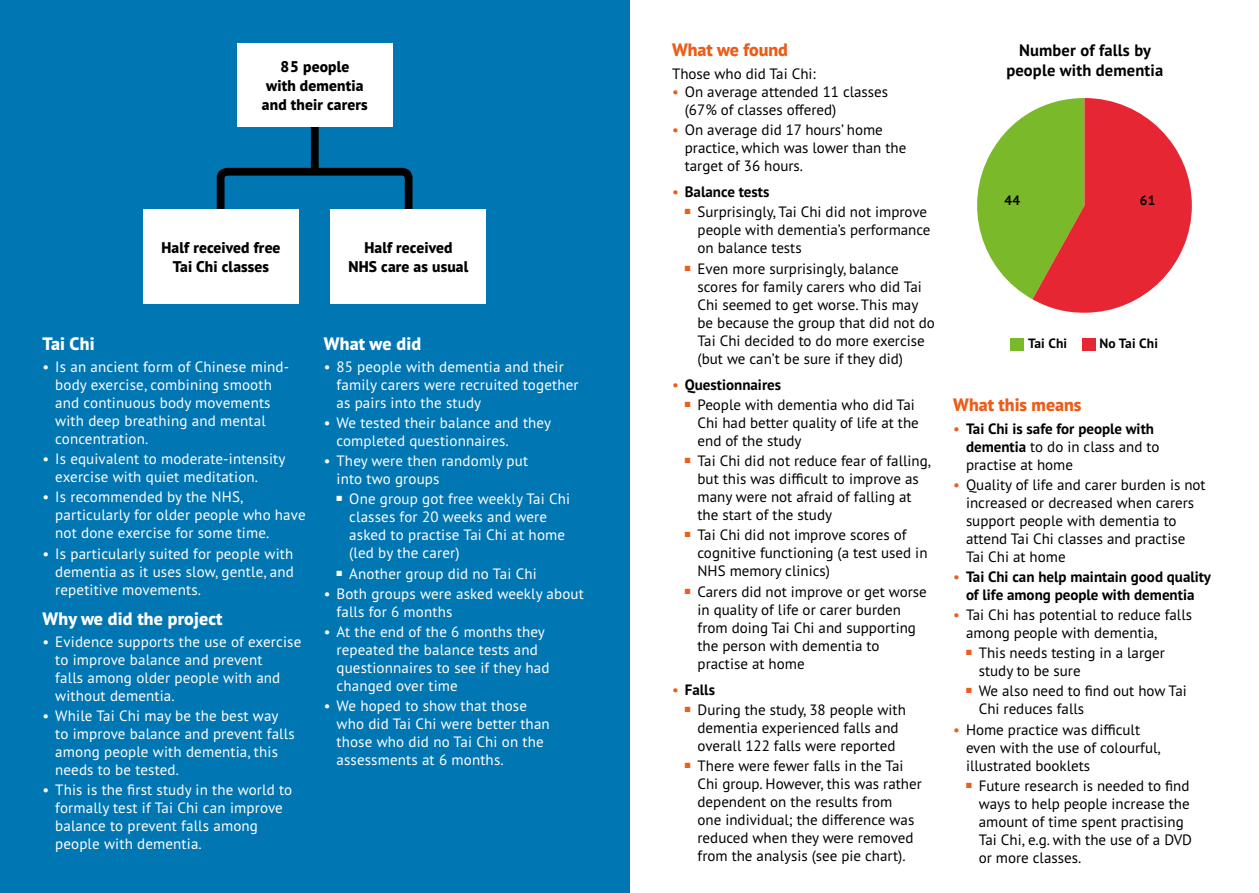
<style>
.page{position:relative;width:1259px;height:893px;background:#fff}
.page>*{position:absolute;margin:0;border:0;box-sizing:border-box;transform-origin:0 0}
.t1{font:800 18px "PT Sans Pro";letter-spacing:.01em;color:#fff}
.t2{font:800 18px "PT Sans Pro";color:#eb5d18}
.t3{font:700 16.5px/19.8px "PT Sans Pro";letter-spacing:.01em;color:#000;text-align:center}
.t4{font:800 15.45px/18.6px "PT Sans Pro";letter-spacing:.01em;color:#000;text-align:center}
.t5{font:15px/18px "PT Sans Pro";color:#000}
.t6{font:15px/18px "PT Sans Pro";letter-spacing:.01em;color:#fff}
.t7{font:700 15px/18px "PT Sans Pro";color:#000}
.t8{font:700 13.5px "PT Sans Pro";letter-spacing:.01em;color:#000}
.s1{color:#eb5d18}
.s2{font-weight:400;color:#eb5d18}
.s3{font-weight:400}
</style>
<div class="page">
<div style="left:0;top:0;width:629px;height:893px;background:#0076b3"></div>
<svg style="left:977px;top:98px;width:214px;height:215px"></svg>
<svg style="left:216px;top:164px;width:197px;height:83px"></svg>
<div style="left:331px;top:209px;width:155px;height:95px;background:#fff"></div>
<div style="left:143px;top:209px;width:156px;height:95px;background:#fff"></div>
<div style="left:311px;top:116px;width:8px;height:55px;background:#000"></div>
<div style="left:237px;top:43px;width:155px;height:84px;background:#fff"></div>
<div style="left:1010px;top:338px;width:13px;height:13px;background:#7ab929"></div>
<div style="left:1082px;top:338px;width:13px;height:13px;background:#e62733"></div>
<p class="t4" style="left:262px;top:57px;width:107px">85 people<br>with dementia and their carers</p>
<p class="t4" style="left:161px;top:238px;width:120px">Half received free<br>Tai Chi classes</p>
<p class="t4" style="left:349px;top:238px;width:121px">Half received<br>NHS care as usual</p>
<p class="t1" style="left:43px;top:331px;width:54px">Tai Chi</p>
<p class="t6" style="left:55px;top:357px;width:235px;text-indent:-13px">• Is an ancient form of Chinese mind&shy;body exercise, combining smooth and continuous body movements with deep breathing and mental concentration.</p>
<p class="t6" style="left:55px;top:450px;width:232px;text-indent:-13px">• Is equivalent to moderate-intensity exercise with quiet meditation.</p>
<p class="t6" style="left:55px;top:488px;width:252px;text-indent:-13px">• Is recommended by the NHS, particularly for older people who have not done exercise for some time.</p>
<p class="t6" style="left:55px;top:544px;width:240px;text-align:justify;text-indent:-13px">• Is particularly suited for people with dementia as it uses slow, gentle, and repetitive movements.</p>
<p class="t1" style="left:43px;top:606px;width:182px">Why we did the project</p>
<p class="t6" style="left:55px;top:632px;width:247px;text-indent:-13px">• Evidence supports the use of exercise to improve balance and prevent<br>falls among older people with and without dementia.</p>
<p class="t6" style="left:55px;top:706px;width:241px;text-indent:-13px">• While Tai Chi may be the best way to improve balance and prevent falls among people with dementia, this needs to be tested.</p>
<p class="t6" style="left:55px;top:780px;width:238px;text-indent:-13px">• This is the first study in the world to formally test if Tai Chi can improve balance to prevent falls among people with dementia.</p>
<p class="t1" style="left:324px;top:331px;width:99px">What we did</p>
<p class="t6" style="left:336px;top:357px;width:243px;text-indent:-13px">• 85 people with dementia and their family carers were recruited together as pairs into the study</p>
<p class="t6" style="left:336px;top:414px;width:216px;text-indent:-13px">• We tested their balance and they completed questionnaires.</p>
<p class="t6" style="left:336px;top:452px;width:193px;text-indent:-13px">• They were then randomly put into two groups</p>
<p class="t6" style="left:349px;top:490px;width:222px;text-indent:-13px">■ One group got free weekly Tai Chi classes for 20 weeks and were asked to practise Tai Chi at home (led by the carer)</p>
<p class="t6" style="left:336px;top:564px;width:202px">■ Another group did no Tai Chi</p>
<p class="t6" style="left:336px;top:584px;width:249px;text-indent:-13px">• Both groups were asked weekly about falls for 6 months</p>
<p class="t6" style="left:336px;top:622px;width:214px;text-indent:-13px">• At the end of the 6 months they repeated the balance tests and questionnaires to see if they had changed over time</p>
<p class="t6" style="left:336px;top:696px;width:215px;text-indent:-13px">• We hoped to show that those who did Tai Chi were better than those who did no Tai Chi on the assessments at 6 months.</p>
<p class="t2" style="left:672px;top:38px;width:117px">What we found</p>
<p class="t5" style="left:672px;top:64px;width:145px">Those who did Tai Chi:</p>
<p class="t5" style="left:685px;top:82px;width:205px;text-indent:-13px"><span class="s1">•</span> On average attended 11 classes (67% of classes offered)</p>
<p class="t5" style="left:685px;top:120px;width:223px;text-indent:-13px"><span class="s1">•</span> On average did 17 hours’ home practice, which was lower than the target of 36 hours.</p>
<p class="t7" style="left:672px;top:183px;width:99px"><span class="s2">•</span> Balance tests</p>
<p class="t5" style="left:697px;top:203px;width:234px;text-indent:-13px"><sup>■</sup> Surprisingly, Tai Chi did not improve people with dementia’s performance on balance tests</p>
<p class="t5" style="left:697px;top:259px;width:239px;text-indent:-13px"><sup>■</sup> Even more surprisingly, balance scores for family carers who did Tai Chi seemed to get worse. This may be because the group that did not do Tai Chi decided to do more exercise (but we can’t be sure if they did)</p>
<p class="t7" style="left:672px;top:375px;width:111px"><span class="s2">•</span> Questionnaires</p>
<p class="t5" style="left:697px;top:395px;width:223px;text-indent:-13px"><sup>■</sup> People with dementia who did Tai<br>Chi had better quality of life at the end of the study</p>
<p class="t5" style="left:697px;top:452px;width:235px;text-indent:-13px"><sup>■</sup> Tai Chi did not reduce fear of falling, but this was difficult to improve as many were not afraid of falling at the start of the study</p>
<p class="t5" style="left:697px;top:526px;width:231px;text-indent:-13px"><sup>■</sup> Tai Chi did not improve scores of cognitive functioning (a test used in<br>NHS memory clinics)</p>
<p class="t5" style="left:697px;top:582px;width:231px;text-indent:-13px"><sup>■</sup> Carers did not improve or get worse in quality of life or carer burden from doing Tai Chi and supporting the person with dementia to practise at home</p>
<p class="t7" style="left:672px;top:680px;width:44px"><span class="s2">•</span> Falls</p>
<p class="t5" style="left:685px;top:700px;width:223px;text-align:center"><sup>■</sup> During the study, 38 people with dementia experienced falls and overall 122 falls were reported</p>
<p class="t5" style="left:697px;top:757px;width:226px;text-indent:-13px"><sup>■</sup> There were fewer falls in the Tai Chi group. However, this was rather dependent on the results from<br>one individual; the difference was reduced when they were removed from the analysis (see pie chart).</p>
<p class="t3" style="left:1006px;top:40px;width:158px">Number of falls by people with dementia</p>
<p class="t8" style="left:1004px;top:192px;width:17px">44</p>
<p class="t8" style="left:1140px;top:192px;width:17px">61</p>
<p class="t8" style="left:1028px;top:335px;width:41px">Tai Chi</p>
<p class="t8" style="left:1099px;top:335px;width:60px">No Tai Chi</p>
<p class="t2" style="left:953px;top:393px;width:130px">What this means</p>
<p class="t7" style="left:966px;top:419px;width:195px;text-indent:-13px"><span class="s2">•</span> Tai Chi is safe for people with dementia <span class="s3">to do in class and to practise at home</span></p>
<p class="t5" style="left:966px;top:475px;width:241px;text-indent:-13px"><span class="s1">•</span> Quality of life and carer burden is not increased or decreased when carers support people with dementia to attend Tai Chi classes and practise<br>Tai Chi at home</p>
<p class="t7" style="left:953px;top:567px;width:259px;text-align:center"><span class="s2">•</span> Tai Chi can help maintain good quality of life among people with dementia</p>
<p class="t5" style="left:966px;top:605px;width:227px;text-indent:-13px"><span class="s1">•</span> Tai Chi has potential to reduce falls among people with dementia,</p>
<p class="t5" style="left:978px;top:644px;width:188px;text-indent:-13px"><sup>■</sup> This needs testing in a larger study to be sure</p>
<p class="t5" style="left:978px;top:682px;width:210px;text-indent:-13px"><sup>■</sup> We also need to find out how Tai<br>Chi reduces falls</p>
<p class="t5" style="left:966px;top:720px;width:196px;text-indent:-13px"><span class="s1">•</span> Home practice was difficult even with the use of colourful, illustrated booklets</p>
<p class="t5" style="left:978px;top:776px;width:215px;text-indent:-13px"><sup>■</sup> Future research is needed to find ways to help people increase the amount of time spent practising<br>Tai Chi, e.g. with the use of a DVD or more classes.</p>
</div>
